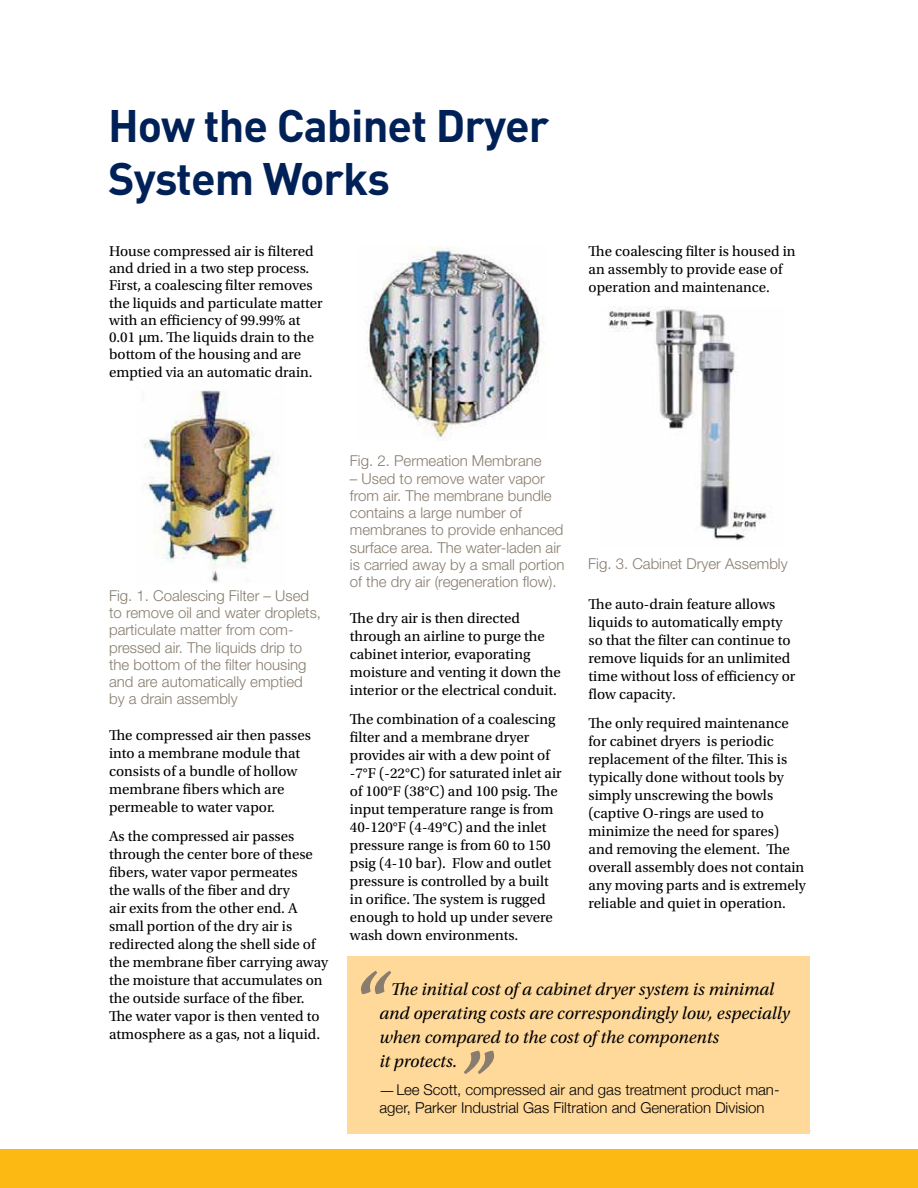
<style>
.page{position:relative;width:918px;height:1188px;background:#fff}
.page>*{position:absolute;margin:0;border:0;box-sizing:border-box;transform-origin:0 0}
.t1{font:italic 700 72px "Utopia Std";color:#887d6e}
.t2{font:700 45px/52.5px "DINOT";letter-spacing:-.02em;color:#002157}
.t3{font:italic 18px/24px "Utopia Std";letter-spacing:-.005em;color:#000}
.t4{font:15px/18px "Utopia Std";color:#000}
.t5{font:300 15px/17.2px "Helvetica Neue LT Std";color:#887d6e}
.t6{font:300 15px/18px "Helvetica Neue";color:#000}
.s1{font-family:"Utopia Std";font-weight:400;font-style:italic}
.s2{font-family:"Helvetica Neue LT Std"}
</style>
<div class="page">
<div style="left:0;top:1150px;width:918px;height:38px;background:#fdb913"></div>
<div style="left:348px;top:957px;width:462px;height:177px;background:#ffd999"></div>
<img style="left:144px;top:390px;width:131px;height:192px">
<img style="left:367px;top:246px;width:179px;height:191px">
<img style="left:608px;top:307px;width:159px;height:234px">
<h2 class="t2" style="left:108px;top:98px;width:443px">How the Cabinet Dryer<br>System Works</h2>
<p class="t4" style="left:109px;top:243px;width:215px;line-height:17.2px">House compressed air is filtered and dried in a two step process.<br>First, a coalescing filter removes the liquids and particulate matter with an efficiency of 99.99% at<br>0.01 µm. The liquids drain to the bottom of the housing and are emptied via an automatic drain.</p>
<p class="t4" style="left:589px;top:242px;width:209px">The coalescing filter is housed in an assembly to provide ease of operation and maintenance.</p>
<p class="t5" style="left:109px;top:587px;width:214px">Fig. 1. Coalescing Filter – Used to remove oil and water droplets, particulate matter from com&shy;pressed air. The liquids drip to the bottom of the filter housing and are automatically emptied by a drain assembly</p>
<p class="t4" style="left:109px;top:726px;width:203px">The compressed air then passes into a membrane module that consists of a bundle of hollow membrane fibers which are permeable to water vapor.</p>
<p class="t4" style="left:109px;top:827px;width:221px">As the compressed air passes through the center bore of these fibers, water vapor permeates<br>the walls of the fiber and dry<br>air exits from the other end. A small portion of the dry air is redirected along the shell side of the membrane fiber carrying away the moisture that accumulates on the outside surface of the fiber.<br>The water vapor is then vented to atmosphere as a gas, not a liquid.</p>
<p class="t5" style="left:350px;top:452px;width:193px">Fig. 2. Permeation Membrane</p>
<p class="t5" style="left:350px;top:469px;width:216px">– Used to remove water vapor from air. The membrane bundle contains a large number of membranes to provide enhanced surface area. The water-laden air is carried away by a small portion of the dry air (regeneration flow).</p>
<p class="t4" style="left:350px;top:610px;width:213px">The dry air is then directed through an airline to purge the cabinet interior, evaporating moisture and venting it down the interior or the electrical conduit.</p>
<p class="t4" style="left:350px;top:710px;width:213px">The combination of a coalescing filter and a membrane dryer provides air with a dew point of -7°F (-22°C) for saturated inlet air of 100°F (38°C) and 100 psig. The input temperature range is from<br>40-120°F (4-49°C) and the inlet pressure range is from 60 to 150 psig (4-10 bar). Flow and outlet pressure is controlled by a built in orifice. The system is rugged enough to hold up under severe wash down environments.</p>
<p class="t5" style="left:588px;top:555px;width:201px">Fig. 3. Cabinet Dryer Assembly</p>
<p class="t4" style="left:589px;top:595px;width:208px">The auto-drain feature allows liquids to automatically empty so that the filter can continue to remove liquids for an unlimited time without loss of efficiency or flow capacity.</p>
<p class="t4" style="left:589px;top:714px;width:219px">The only required maintenance for cabinet dryers is periodic replacement of the filter. This is typically done without tools by simply unscrewing the bowls (captive O-rings are used to minimize the need for spares) and removing the element. The overall assembly does not contain any moving parts and is extremely reliable and quiet in operation.</p>
<h1 class="t1" style="left:353px;top:958px;width:34px">“</h1>
<p class="t3" style="left:379px;top:977px;width:412px;text-indent:11px">The initial cost of a cabinet dryer system is minimal and operating costs are correspondingly low, especially when compared to the cost of the components<br>it protects.</p>
<p class="t6" style="left:379px;top:1080px;width:402px"><span class="s1">—</span> <span class="s2">Lee Scott,</span> compressed air and gas treatment product man&shy;ager, Parker Industrial Gas Filtration and Generation Division</p>
<h1 class="t1" style="left:458px;top:1038px;width:34px">”</h1>
</div>
